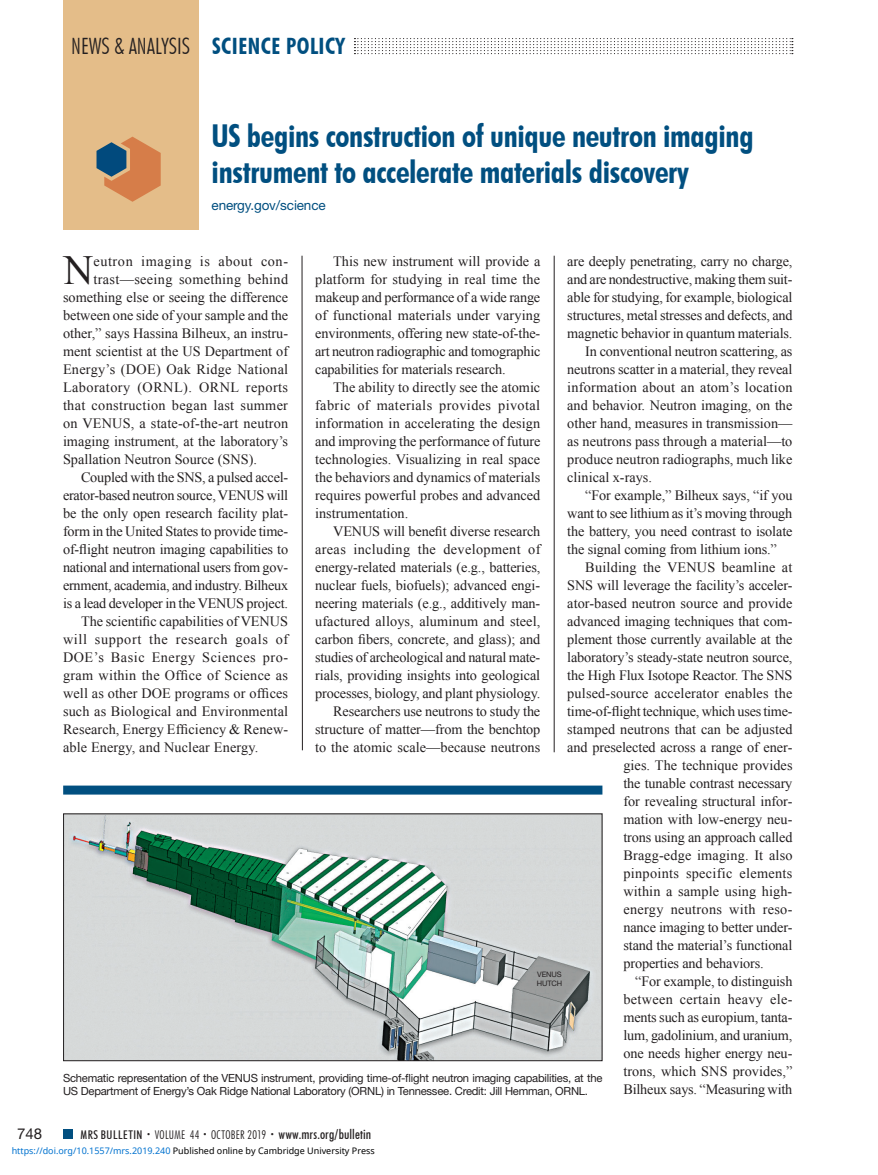
<style>
.page{position:relative;width:878px;height:1175px;background:#fff}
.page>*{position:absolute;margin:0;border:0;box-sizing:border-box;transform-origin:0 0}
.Drop_Cap{font:41.4px "Times New Roman";color:#231f20}
.Photo_caption{font:700 condensed 31.5px/36px "Futura BT";letter-spacing:-.01em;color:#014f80}
.t1{font:300 condensed 22.5px "Futura BT";color:#231f20}
.t2{font:700 condensed 22.5px "Futura BT";letter-spacing:.02em;color:#014f80}
.t3{font:15px "Helvetica Neue LT Std";color:#231f20}
.Body_Text_9_5_x_12_F{font:14.25px/18px "Times New Roman";letter-spacing:-.01em;color:#231f20;text-align:justify}
.Drop_Cap-2{font:14.25px "Times New Roman";color:#231f20}
.Body_Text_9_5_x_12_F-2{font:14.25px "Times New Roman";letter-spacing:.01em;color:#231f20}
.Drop_Cap-3{font:14.25px "Times New Roman";letter-spacing:.02em;color:#231f20}
.Body_Text_9_5_x_12_F-3{font:14.25px "Times New Roman";letter-spacing:.02em;color:#231f20}
.Drop_Cap-4{font:14.25px "Times New Roman";letter-spacing:.03em;color:#231f20}
.Drop_Cap-5{font:14.25px "Times New Roman";letter-spacing:.025em;color:#231f20}
.Body_Text_9_5_x_12_F-4{font:14.25px "Times New Roman";letter-spacing:.015em;color:#231f20}
.Drop_Cap-6{font:14.25px "Times New Roman";letter-spacing:.04em;color:#231f20}
.t4{font:500 condensed 13.5px "Futura BT";letter-spacing:.01em;color:#231f20}
.Photo_caption-2{font:13.5px "Helvetica Neue LT Std";letter-spacing:-.01em;color:#014f80}
.t5{font:11.25px/12.8px "Helvetica Neue LT Std";letter-spacing:-.02em;color:#231f20}
.t6{font:9px "Noto Sans";color:#000}
.TEXT_boxes{font:7.5px "Helvetica Neue LT Std";letter-spacing:-.01em;color:#231f20}
.s1{font-size:12px}
.s2{font-weight:300;font-size:7.5px}
.s3{font-weight:300;font-size:12px}
.s4{color:#0172cf}
</style>
<div class="page">
<svg style="left:354px;top:38px;width:438px;height:16px"></svg>
<div style="left:63px;top:0;width:135px;height:229px;background:#e4bd89"></div>
<svg style="left:96px;top:137px;width:65px;height:65px"></svg>
<hr style="left:301px;top:256px;width:2px;height:494px;background:#231f20">
<hr style="left:554px;top:256px;width:1px;height:496px;background:#231f20">
<div style="left:63px;top:1130px;width:9px;height:8px;background:#014f80"></div>
<div style="left:63px;top:785px;width:539px;height:9px;background:#014f80"></div>
<img style="left:65px;top:815px;width:535px;height:244px">
<div style="left:63px;top:813px;width:539px;height:248px;border:1px solid #231f20"></div>
<p class="t1" style="left:71px;top:32px;width:120px">NEWS &amp; ANALYSIS</p>
<p class="t2" style="left:212px;top:32px;width:134px">SCIENCE POLICY</p>
<p class="Photo_caption" style="left:211px;top:118px;width:543px">US begins construction of unique neutron imaging instrument to accelerate materials discovery</p>
<p class="Photo_caption-2" style="left:211px;top:197px;width:116px">energy.gov/science</p>
<p class="Body_Text_9_5_x_12_F" style="left:315px;top:252px;width:227px;text-indent:18px">This new instrument will provide a platform for studying in real time the makeup and performance of a wide range of functional materials under varying environments, offering new state-of-the&shy;art neutron radiographic and tomographic capabilities for materials research.</p>
<p class="Body_Text_9_5_x_12_F" style="left:315px;top:378px;width:227px;text-indent:18px">The ability to directly see the atomic fabric of materials provides pivotal information in accelerating the design and improving the performance of future technologies. Visualizing in real space the behaviors and dynamics of materials requires powerful probes and advanced instrumentation.</p>
<p class="Body_Text_9_5_x_12_F" style="left:315px;top:522px;width:227px;text-indent:18px">VENUS will benefit diverse research areas including the development of energy-related materials (e.g., batteries, nuclear fuels, biofuels); advanced engi&shy;neering materials (e.g., additively man&shy;ufactured alloys, aluminum and steel, carbon fibers, concrete, and glass); and studies of archeological and natural mate&shy;rials, providing insights into geological processes, biology, and plant physiology.</p>
<p class="Body_Text_9_5_x_12_F" style="left:315px;top:702px;width:227px;text-indent:18px">Researchers use neutrons to study the structure of matter—from the benchtop to the atomic scale—because neutrons</p>
<p class="Body_Text_9_5_x_12_F" style="left:567px;top:252px;width:227px">are deeply penetrating, carry no charge, and are nondestructive, making them suit&shy;able for studying, for example, biological structures, metal stresses and defects, and magnetic behavior in quantum materials.</p>
<p class="Body_Text_9_5_x_12_F" style="left:567px;top:342px;width:227px;text-indent:18px">In conventional neutron scattering, as neutrons scatter in a material, they reveal information about an atom’s location and behavior. Neutron imaging, on the other hand, measures in transmission— as neutrons pass through a material—to produce neutron radiographs, much like clinical x-rays.</p>
<p class="Body_Text_9_5_x_12_F" style="left:567px;top:486px;width:227px;text-indent:18px">“For example,” Bilheux says, “if you want to see lithium as it’s moving through the battery, you need contrast to isolate the signal coming from lithium ions.”</p>
<p class="Body_Text_9_5_x_12_F-4" style="left:585px;top:557px;width:208px">Building the VENUS beamline at</p>
<p class="Body_Text_9_5_x_12_F" style="left:567px;top:576px;width:226px">SNS will leverage the facility’s acceler-</p>
<p class="Body_Text_9_5_x_12_F" style="left:567px;top:594px;width:227px">ator-based neutron source and provide</p>
<p class="Body_Text_9_5_x_12_F" style="left:567px;top:612px;width:226px">advanced imaging techniques that com-</p>
<p class="Body_Text_9_5_x_12_F" style="left:567px;top:630px;width:227px">plement those currently available at the</p>
<p class="Body_Text_9_5_x_12_F" style="left:567px;top:648px;width:227px">laboratory’s steady-state neutron source,</p>
<p class="Body_Text_9_5_x_12_F" style="left:567px;top:666px;width:226px">the High Flux Isotope Reactor. The SNS</p>
<p class="Body_Text_9_5_x_12_F-2" style="left:567px;top:683px;width:226px">pulsed-source accelerator enables the</p>
<p class="Body_Text_9_5_x_12_F" style="left:567px;top:702px;width:227px">time-of-flight technique, which uses time-</p>
<p class="Body_Text_9_5_x_12_F" style="left:567px;top:720px;width:227px">stamped neutrons that can be adjusted</p>
<p class="Body_Text_9_5_x_12_F" style="left:567px;top:738px;width:226px">and preselected across a range of ener-</p>
<p class="Body_Text_9_5_x_12_F" style="left:623px;top:756px;width:171px">gies. The technique provides</p>
<p class="Body_Text_9_5_x_12_F" style="left:623px;top:774px;width:170px">the tunable contrast necessary</p>
<p class="Body_Text_9_5_x_12_F" style="left:623px;top:792px;width:170px">for revealing structural infor-</p>
<p class="Body_Text_9_5_x_12_F" style="left:623px;top:810px;width:170px">mation with low-energy neu-</p>
<p class="Body_Text_9_5_x_12_F" style="left:623px;top:828px;width:170px">trons using an approach called</p>
<p class="Body_Text_9_5_x_12_F-2" style="left:623px;top:845px;width:170px">Bragg-edge imaging. It also</p>
<p class="Body_Text_9_5_x_12_F-3" style="left:623px;top:863px;width:170px">pinpoints specific elements</p>
<p class="Body_Text_9_5_x_12_F-2" style="left:623px;top:881px;width:170px">within a sample using high-</p>
<p class="Body_Text_9_5_x_12_F-3" style="left:623px;top:899px;width:170px">energy neutrons with reso-</p>
<p class="Body_Text_9_5_x_12_F" style="left:623px;top:918px;width:170px">nance imaging to better under-</p>
<p class="Body_Text_9_5_x_12_F" style="left:623px;top:936px;width:170px">stand the material’s functional</p>
<p class="Body_Text_9_5_x_12_F" style="left:623px;top:954px;width:142px">properties and behaviors.</p>
<p class="Body_Text_9_5_x_12_F" style="left:623px;top:972px;width:170px;text-indent:12px">“For example, to distinguish between certain heavy ele&shy;ments such as europium, tanta&shy;lum, gadolinium, and uranium, one needs higher energy neu&shy;trons, which SNS provides,” Bilheux says. “Measuring with</p>
<p class="Drop_Cap" style="left:64px;top:242px;width:31px">N</p>
<p class="Drop_Cap-6" style="left:93px;top:251px;width:196px">eutron imaging is about con-</p>
<p class="Drop_Cap-5" style="left:93px;top:269px;width:196px">trast—seeing something behind</p>
<p class="Drop_Cap-2" style="left:63px;top:287px;width:227px">something else or seeing the difference</p>
<p class="Drop_Cap-2" style="left:63px;top:305px;width:227px">between one side of your sample and the</p>
<p class="Drop_Cap-2" style="left:63px;top:323px;width:226px">other,” says Hassina Bilheux, an instru-</p>
<p class="Drop_Cap-2" style="left:63px;top:341px;width:227px">ment scientist at the US Department of</p>
<p class="Drop_Cap-3" style="left:63px;top:359px;width:227px">Energy’s (DOE) Oak Ridge National</p>
<p class="Drop_Cap-4" style="left:63px;top:377px;width:226px">Laboratory (ORNL). ORNL reports</p>
<p class="Drop_Cap-3" style="left:63px;top:395px;width:226px">that construction began last summer</p>
<p class="Drop_Cap-2" style="left:63px;top:413px;width:227px">on VENUS, a state-of-the-art neutron</p>
<p class="Drop_Cap-2" style="left:63px;top:431px;width:227px">imaging instrument, at the laboratory’s</p>
<p class="Drop_Cap-2" style="left:63px;top:449px;width:195px">Spallation Neutron Source (SNS).</p>
<p class="Body_Text_9_5_x_12_F" style="left:63px;top:468px;width:227px;text-indent:18px">Coupled with the SNS, a pulsed accel&shy;erator-based neutron source, VENUS will be the only open research facility plat&shy;form in the United States to provide time&shy;of-flight neutron imaging capabilities to national and international users from gov&shy;ernment, academia, and industry. Bilheux is a lead developer in the VENUS project.</p>
<p class="Body_Text_9_5_x_12_F" style="left:63px;top:612px;width:227px;text-indent:18px">The scientific capabilities of VENUS will support the research goals of DOE’s Basic Energy Sciences pro&shy;gram within the Office of Science as well as other DOE programs or offices such as Biological and Environmental Research, Energy Efficiency &amp; Renew&shy;able Energy, and Nuclear Energy.</p>
<p class="TEXT_boxes" style="left:537px;top:969px;width:26px">VENUS</p>
<p class="TEXT_boxes" style="left:536px;top:978px;width:27px">HUTCH</p>
<p class="t5" style="left:63px;top:1071px;width:541px">Schematic representation of the VENUS instrument, providing time-of-flight neutron imaging capabilities, at the<br>US Department of Energy’s Oak Ridge National Laboratory (ORNL) in Tennessee. Credit: Jill Hemman, ORNL.</p>
<p class="t3" style="left:17px;top:1124px;width:27px">748</p>
<p class="t4" style="left:81px;top:1126px;width:292px"><span class="s1">MRS BULLETIN</span> <span class="s2">•</span> <span class="s3">VOLUME 44</span> <span class="s2">•</span> <span class="s3">OCTOBER 2019</span> <span class="s2">•</span> www.mrs.org/bulletin</p>
<p class="t6" style="left:12px;top:1143px;width:364px"><span class="s4">https://doi.org/10.1557/mrs.2019.240</span> Published online by Cambridge University Press</p>
</div>
